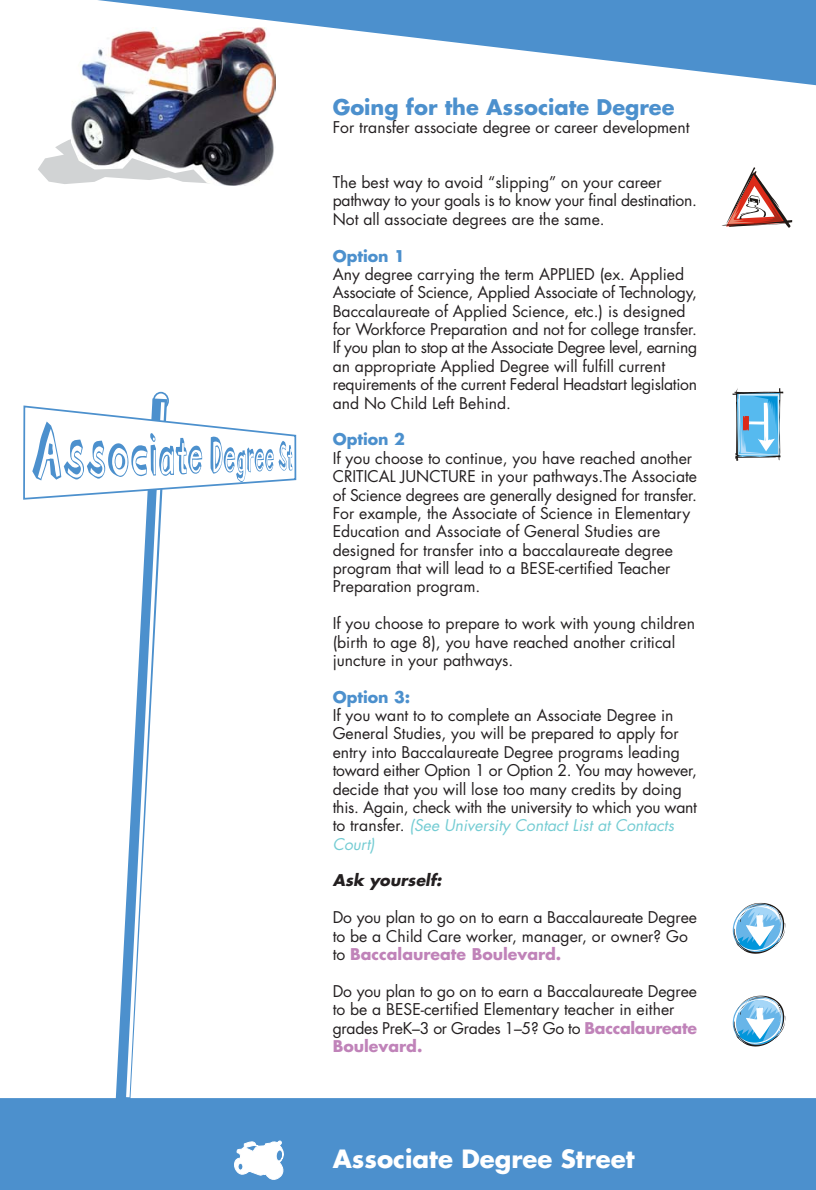
<style>
.page{position:relative;width:816px;height:1190px;background:#fff}
.page>*{position:absolute;margin:0;border:0;box-sizing:border-box;transform-origin:0 0}
.t1{font:700 24.5px "Futura";color:#fff}
.t2{font:700 21px "Futura";color:#4c90cd}
.t3{font:15.75px/18.4px "Futura";color:#231f20}
.t4{font:700 15.75px "Futura";color:#4c90cd}
.t5{font:italic 700 15.75px "Futura";color:#231f20}
.s1{font-style:italic;color:#74ccd3}
.s2{font-weight:700;color:#c083b9}
</style>
<div class="page">
<div style="left:0;top:1098px;width:816px;height:92px;background:#4c90cd"></div>
<svg style="left:732px;top:995px;width:53px;height:51px"></svg>
<svg style="left:732px;top:903px;width:53px;height:51px"></svg>
<svg style="left:732px;top:388px;width:51px;height:73px"></svg>
<svg style="left:722px;top:167px;width:70px;height:61px"></svg>
<svg style="left:38px;top:139px;width:33px;height:45px"></svg>
<img style="left:71px;top:89px;width:204px;height:96px">
<svg style="left:80px;top:0;width:736px;height:89px"></svg>
<svg style="left:232px;top:1133px;width:57px;height:51px"></svg>
<svg style="left:153px;top:392px;width:16px;height:18px"></svg>
<svg style="left:22px;top:397px;width:275px;height:704px"></svg>
<h2 class="t2" style="left:332px;top:97px;width:343px">Going for the Associate Degree</h2>
<p class="t3" style="left:332px;top:119px;width:358px">For transfer associate degree or career development</p>
<p class="t3" style="left:332px;top:174px;width:366px">The best way to avoid “slipping” on your career pathway to your goals is to know your final destination.<br>Not all associate degrees are the same.</p>
<p class="t4" style="left:332px;top:248px;width:74px">Option 1</p>
<p class="t3" style="left:332px;top:266px;width:366px">Any degree carrying the term APPLIED (ex. Applied Associate of Science, Applied Associate of Technology, Baccalaureate of Applied Science, etc.) is designed for Workforce Preparation and not for college transfer.<br>If you plan to stop at the Associate Degree level, earning an appropriate Applied Degree will fulfill current requirements of the current Federal Headstart legislation and No Child Left Behind.</p>
<p class="t4" style="left:332px;top:432px;width:74px">Option 2</p>
<p class="t3" style="left:332px;top:450px;width:366px">If you choose to continue, you have reached another CRITICAL JUNCTURE in your pathways.The Associate of Science degrees are generally designed for transfer.<br>For example, the Associate of Science in Elementary Education and Associate of General Studies are designed for transfer into a baccalaureate degree program that will lead to a BESE-certified Teacher Preparation program.</p>
<p class="t3" style="left:332px;top:615px;width:364px">If you choose to prepare to work with young children (birth to age 8), you have reached another critical juncture in your pathways.</p>
<p class="t4" style="left:332px;top:689px;width:79px">Option 3:</p>
<p class="t3" style="left:332px;top:707px;width:366px">If you want to to complete an Associate Degree in General Studies, you will be prepared to apply for entry into Baccalaureate Degree programs leading toward either Option 1 or Option 2. You may however, decide that you will lose too many credits by doing this. Again, check with the university to which you want to t ra n s fe r. <span class="s1">(See University Contact List at Contacts Court)</span></p>
<p class="t5" style="left:333px;top:873px;width:113px">Ask yourself:</p>
<p class="t3" style="left:332px;top:909px;width:366px">Do you plan to go on to earn a Baccalaureate Degree to be a Child Care worker, manager, or owner? Go to <span class="s2">Baccalaureate Boulevard.</span></p>
<p class="t3" style="left:332px;top:983px;width:366px">Do you plan to go on to earn a Baccalaureate Degree to be a BESE-certified Elementary teacher in either grades PreK–3 or Grades 1–5? Go to <span class="s2">Baccalaureate Boulevard.</span></p>
<h1 class="t1" style="left:332px;top:1147px;width:303px">Associate Degree Street</h1>
</div>
